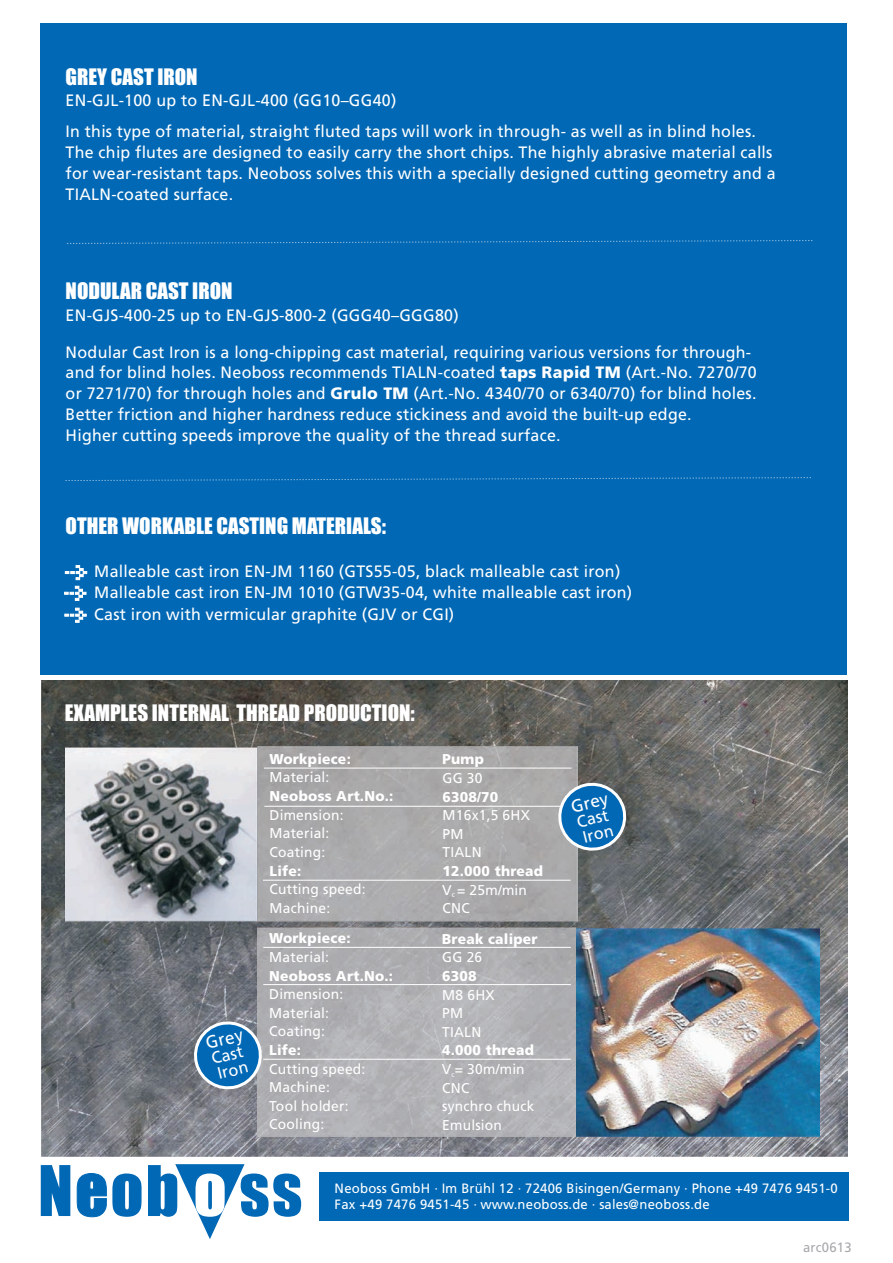
<style>
.page{position:relative;width:893px;height:1263px;background:#fff}
.page>*{position:absolute;margin:0;border:0;box-sizing:border-box;transform-origin:0 0}
.t1{font:21px "Impact";color:#fff}
.t2{font:17.7px "Frutiger";color:#fff}
.t3{font:16.65px "Frutiger";color:#fff}
.t4{font:16.5px/20.7px "Frutiger";color:#fff}
.t5{font:14.25px/18.6px "Frutiger";color:#fff}
.t6{font:700 14.25px "Frutiger";color:#fff}
.t7{font:13.5px/16px "Frutiger";color:#fff}
.t8{font:13.5px "Frutiger";color:#a8a9ad}
.t9{font:7.05px "Frutiger";color:#fff}
.s1{font-weight:700}
</style>
<div class="page">
<img style="left:41px;top:680px;width:807px;height:476px">
<div style="left:319px;top:1172px;width:529px;height:48px;background:#0168b5"></div>
<svg style="left:41px;top:1165px;width:29px;height:51px"></svg>
<svg style="left:77px;top:1173px;width:65px;height:44px"></svg>
<svg style="left:148px;top:1164px;width:153px;height:75px"></svg>
<div style="left:41px;top:23px;width:806px;height:652px;background:#0168b5"></div>
<img style="left:258px;top:928px;width:562px;height:209px">
<img style="left:65px;top:747px;width:512px;height:175px">
<svg style="left:65px;top:565px;width:22px;height:15px"></svg>
<svg style="left:65px;top:608px;width:21px;height:14px"></svg>
<svg style="left:64px;top:586px;width:22px;height:15px"></svg>
<hr style="left:264px;top:768px;width:307px;height:1px;background:#fff">
<hr style="left:264px;top:806px;width:308px;height:1px;background:#fff">
<hr style="left:263px;top:880px;width:308px;height:1px;background:#fff">
<hr style="left:263px;top:947px;width:308px;height:1px;background:#fff">
<hr style="left:263px;top:984px;width:308px;height:1px;background:#fff">
<hr style="left:263px;top:1059px;width:308px;height:1px;background:#fff">
<svg style="left:553px;top:781px;width:79px;height:75px;background:#4c80a7"></svg>
<svg style="left:65px;top:477px;width:746px;height:4px"></svg>
<svg style="left:67px;top:240px;width:746px;height:4px"></svg>
<svg style="left:188px;top:1019px;width:79px;height:76px;background:#5084ad"></svg>
<p class="t1" style="left:66px;top:68px;width:134px">GREY CAST IRON</p>
<p class="t4" style="left:66px;top:86px;width:692px;line-height:31px">EN-GJL-100 up to EN-GJL-400 (GG10–GG40)<br>In this type of material, straight fluted taps will work in through- as well as in blind holes.</p>
<p class="t4" style="left:66px;top:143px;width:712px">The chip flutes are designed to easily carry the short chips. The highly abrasive material calls for wear-resistant taps. Neoboss solves this with a specially designed cutting geometry and a<br>TIALN-coated surface.</p>
<p class="t1" style="left:66px;top:282px;width:168px">NODULAR CAST IRON</p>
<p class="t4" style="left:66px;top:306px;width:395px">EN-GJS-400-25 up to EN-GJS-800-2 (GGG40–GGG80)</p>
<p class="t4" style="left:66px;top:343px;width:693px">Nodular Cast Iron is a long-chipping cast material, requiring various versions for through&shy;and for blind holes. Neoboss recommends TIALN-coated <span class="s1">taps Rapid TM</span> (Art.-No. 7270/70 or 7271/70) for through holes and <span class="s1">Grulo TM</span> (Art.-No. 4340/70 or 6340/70) for blind holes.<br>Better friction and higher hardness reduce stickiness and avoid the built-up edge.<br>Higher cutting speeds improve the quality of the thread surface.</p>
<p class="t1" style="left:66px;top:518px;width:322px">OTHER WORKABLE CASTING MATERIALS:</p>
<p class="t4" style="left:94px;top:562px;width:540px;line-height:21.5px">Malleable cast iron EN-JM 1160 (GTS55-05, black malleable cast iron)<br>Malleable cast iron EN-JM 1010 (GTW35-04, white malleable cast iron)<br>Cast iron with vermicular graphite (GJV or CGI)</p>
<p class="t1" style="left:65px;top:704px;width:351px">EXAMPLES INTERNAL THREAD PRODUCTION:</p>
<p class="t6" style="left:269px;top:753px;width:83px">Workpiece:</p>
<p class="t6" style="left:442px;top:753px;width:43px">Pump</p>
<p class="t5" style="left:269px;top:769px;width:62px">Material:</p>
<p class="t5" style="left:442px;top:770px;width:42px">GG 30</p>
<p class="t6" style="left:269px;top:790px;width:126px">Neoboss Art.No.:</p>
<p class="t5" style="left:269px;top:807px;width:76px">Dimension:</p>
<p class="t5" style="left:269px;top:825px;width:62px">Material:</p>
<p class="t6" style="left:442px;top:791px;width:58px">6308/70</p>
<p class="t5" style="left:442px;top:807px;width:89px">M16x1,5 6HX</p>
<p class="t5" style="left:442px;top:825px;width:23px">PM</p>
<p class="t2" style="left:570px;top:800px;width:40px;rotate:-14deg">G r ye</p>
<p class="t3" style="left:575px;top:816px;width:34px;rotate:-14deg">Cast</p>
<p class="t3" style="left:581px;top:831px;width:33px;rotate:-14deg">Iron</p>
<p class="t5" style="left:269px;top:844px;width:58px">Coating:</p>
<p class="t5" style="left:442px;top:844px;width:41px">TIALN</p>
<p class="t6" style="left:269px;top:865px;width:34px">Life:</p>
<p class="t6" style="left:442px;top:865px;width:102px">12.000 thread</p>
<p class="t5" style="left:269px;top:881px;width:98px">Cutting speed:</p>
<p class="t5" style="left:442px;top:881px;width:86px">V = 25m/min</p>
<p class="t9" style="left:452px;top:892px;width:5px">c</p>
<p class="t5" style="left:269px;top:900px;width:62px">Machine:</p>
<p class="t5" style="left:442px;top:900px;width:29px">CNC</p>
<p class="t6" style="left:269px;top:932px;width:83px">Workpiece:</p>
<p class="t6" style="left:442px;top:933px;width:97px">Break caliper</p>
<p class="t5" style="left:269px;top:948px;width:62px">Material:</p>
<p class="t5" style="left:442px;top:949px;width:42px">GG 26</p>
<p class="t6" style="left:269px;top:970px;width:126px">Neoboss Art.No.:</p>
<p class="t6" style="left:442px;top:970px;width:36px">6308</p>
<p class="t5" style="left:269px;top:986px;width:76px">Dimension:</p>
<p class="t5" style="left:442px;top:986px;width:54px">M8 6HX</p>
<p class="t5" style="left:269px;top:1004px;width:62px">Material:</p>
<p class="t5" style="left:442px;top:1005px;width:23px">PM</p>
<p class="t5" style="left:269px;top:1023px;width:58px">Coating:</p>
<p class="t5" style="left:442px;top:1023px;width:41px">TIALN</p>
<p class="t3" style="left:210px;top:1052px;width:34px;rotate:-14deg">Cast</p>
<p class="t3" style="left:216px;top:1067px;width:33px;rotate:-14deg">Iron</p>
<p class="t6" style="left:269px;top:1044px;width:34px">Life:</p>
<p class="t5" style="left:269px;top:1060px;width:98px">Cutting speed:</p>
<p class="t6" style="left:442px;top:1045px;width:94px">4.000 thread</p>
<p class="t5" style="left:442px;top:1061px;width:84px">V = 30m/min</p>
<p class="t9" style="left:452px;top:1071px;width:5px">c</p>
<p class="t5" style="left:269px;top:1079px;width:81px">Machine:<br>Tool holder:<br>Cooling:</p>
<p class="t5" style="left:442px;top:1079px;width:94px">CNC<br>synchro chuck<br>Emulsion</p>
<p class="t7" style="left:335px;top:1181px;width:505px">Neoboss GmbH · Im Brühl 12 · 72406 Bisingen/Germany · Phone +49 7476 9451-0<br>Fax +49 7476 9451-45 · www.neoboss.de · sales@neoboss.de</p>
<p class="t8" style="left:803px;top:1242px;width:50px">arc0613</p>
</div>
